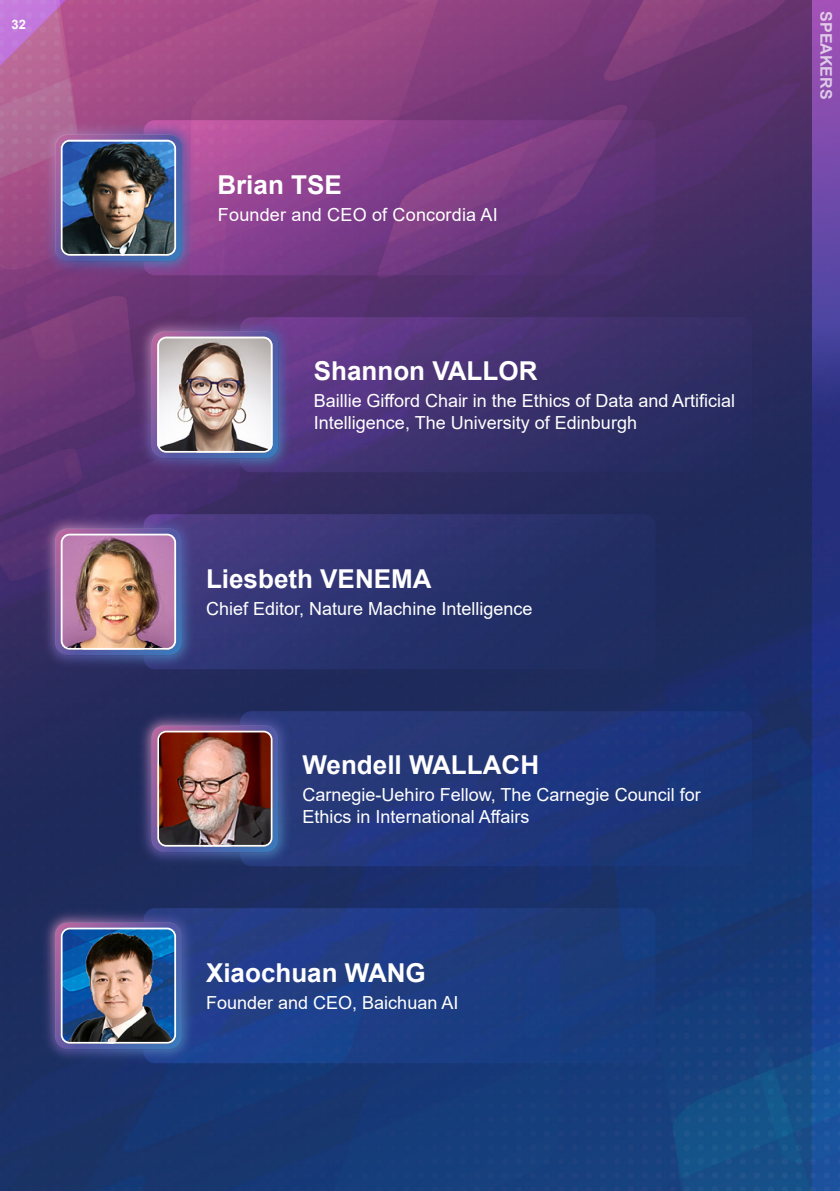
<style>
.page{position:relative;width:840px;height:1191px;background:#fff}
.page>*{position:absolute;margin:0;border:0;box-sizing:border-box;transform-origin:0 0}
.norTxt{font:700 26px "Arial";color:#fff}
.norTxt-2{font:18px/22px "Arial";color:#fff}
.t1{font:700 16px "Arial";color:#fff}
.t2{font:700 13px "Arial";color:#fff}
</style>
<div class="page">
<img style="left:0;top:0;width:812px;height:1191px">
<svg style="left:812px;top:413px;width:27px;height:778px;background:#1d3b8b"></svg>
<div style="left:240px;top:711px;width:511px;height:155px;background:#20377a;border-radius:11px"></div>
<img style="left:125px;top:698px;width:180px;height:180px">
<svg style="left:152px;top:726px;width:126px;height:126px;background:#6f6aaa"></svg>
<img style="left:157px;top:730px;width:115px;height:116px">
<div style="left:157px;top:730px;width:115px;height:116px;border:2px solid #fff;border-radius:8px"></div>
<div style="left:143px;top:908px;width:512px;height:155px;background:linear-gradient(to bottom,#223b80,#193f86);border-radius:11px"></div>
<img style="left:28px;top:895px;width:180px;height:180px">
<svg style="left:55px;top:923px;width:126px;height:126px;background:#6e68a9"></svg>
<img style="left:61px;top:927px;width:115px;height:116px">
<div style="left:61px;top:927px;width:115px;height:116px;border:2px solid #fff;border-radius:8px"></div>
<svg style="left:143px;top:514px;width:512px;height:155px;background:#2b326d"></svg>
<img style="left:28px;top:502px;width:180px;height:179px">
<svg style="left:55px;top:529px;width:126px;height:126px;background:#726aaa"></svg>
<img style="left:61px;top:534px;width:115px;height:115px">
<div style="left:61px;top:533px;width:115px;height:116px;border:2px solid #fff;border-radius:8px"></div>
<svg style="left:143px;top:120px;width:512px;height:155px;background:#7b3d85"></svg>
<img style="left:28px;top:108px;width:180px;height:180px">
<svg style="left:0;top:0;width:181px;height:261px;background:#a65994"></svg>
<img style="left:61px;top:141px;width:115px;height:115px">
<div style="left:61px;top:140px;width:115px;height:116px;border:2px solid #fff;border-radius:8px"></div>
<svg style="left:240px;top:317px;width:511px;height:155px;background:#3f3170"></svg>
<img style="left:125px;top:305px;width:180px;height:180px">
<svg style="left:152px;top:332px;width:126px;height:126px;background:#716aab"></svg>
<img style="left:157px;top:337px;width:115px;height:116px">
<div style="left:157px;top:337px;width:115px;height:116px;border:2px solid #fff;border-radius:8px"></div>
<svg style="left:812px;top:0;width:27px;height:413px;background:#6b47a5"></svg>
<p class="t2" style="left:12px;top:15px;width:16px">32</p>
<p class="norTxt" style="left:217px;top:167px;width:126px">Brian TSE</p>
<p class="norTxt-2" style="left:218px;top:204px;width:281px">Founder and CEO of Concordia AI</p>
<p class="norTxt" style="left:314px;top:352px;width:225px">Shannon VALLOR</p>
<p class="norTxt-2" style="left:314px;top:390px;width:422px">Baillie Gifford Chair in the Ethics of Data and Artificial<br>Intelligence, The University of Edinburgh</p>
<p class="norTxt" style="left:206px;top:560px;width:227px">Liesbeth VENEMA</p>
<p class="norTxt-2" style="left:206px;top:597px;width:328px">Chief Editor, Nature Machine Intelligence</p>
<p class="norTxt" style="left:302px;top:746px;width:238px">Wendell WALLACH</p>
<p class="norTxt-2" style="left:302px;top:783px;width:399px">Carnegie-Uehiro Fellow, The Carnegie Council for<br>Ethics in International Affairs</p>
<p class="norTxt" style="left:206px;top:954px;width:221px">Xiaochuan WANG</p>
<p class="norTxt-2" style="left:206px;top:991px;width:254px">Founder and CEO, Baichuan AI</p>
<p class="t1" style="left:837px;top:11px;width:90px;rotate:90deg">SPEAKERS</p>
</div>
